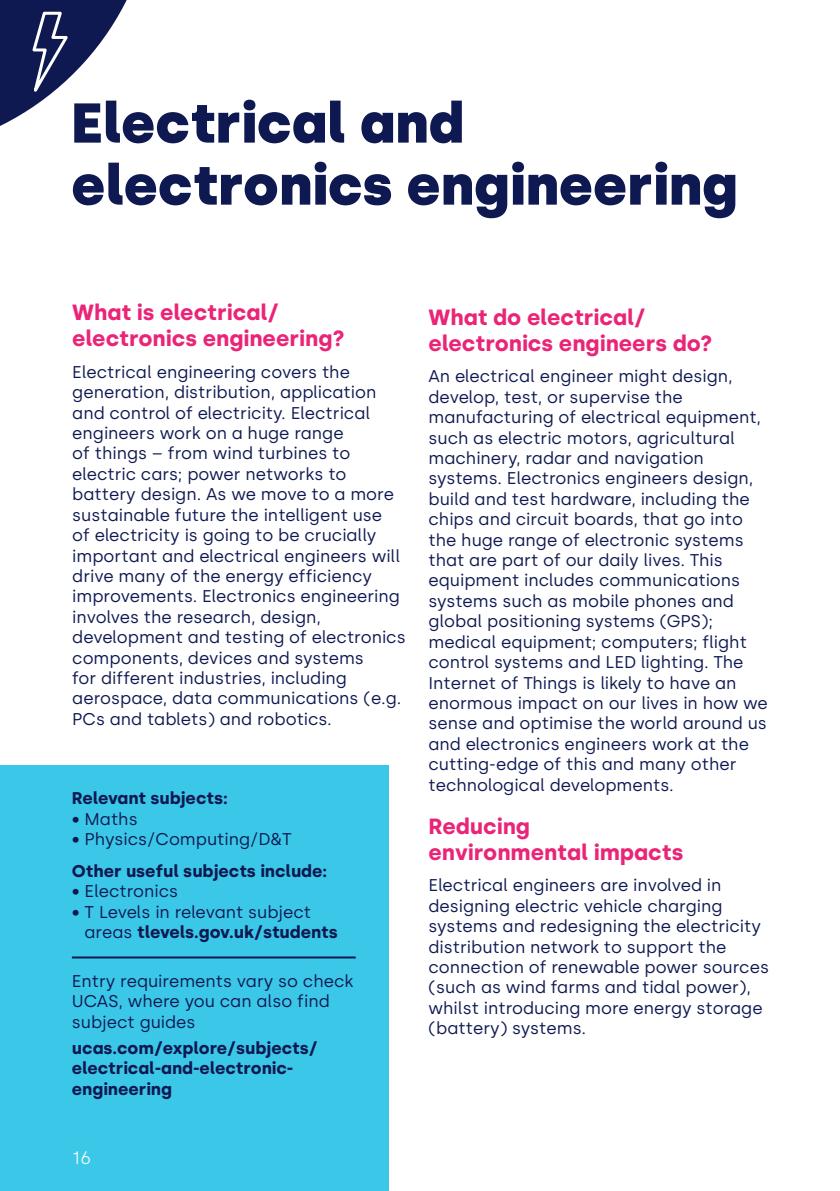
<style>
.page{position:relative;width:840px;height:1191px;background:#fff}
.page>*{position:absolute;margin:0;border:0;box-sizing:border-box;transform-origin:0 0}
.t1{font:900 56px/62px "Silka";color:#0f1951}
.t2{font:700 22px/26px "Silka";color:#ea2476}
.t3{font:300 18px "Silka";color:#fff}
.copy_9pt{font:17px/20.4px "Silka";color:#0f1951}
.copy_9pt-2{font:700 17px/20.4px "Silka";color:#0f1951}
.s1{font-weight:700}
</style>
<div class="page">
<div style="left:0;top:765px;width:388px;height:426px;background:#3bc8e8"></div>
<hr style="left:72px;top:956px;width:283px;height:2px;background:#0f1951">
<svg style="left:0;top:0;width:127px;height:126px"></svg>
<p class="t1" style="left:71px;top:92px;width:667px">Electrical and electronics engineering</p>
<p class="t2" style="left:72px;top:299px;width:274px">What is electrical/ electronics engineering?</p>
<p class="copy_9pt" style="left:72px;top:362px;width:335px">Electrical engineering covers the generation, distribution, application and control of electricity. Electrical engineers work on a huge range<br>of things – from wind turbines to electric cars; power networks to battery design. As we move to a more sustainable future the intelligent use<br>of electricity is going to be crucially important and electrical engineers will drive many of the energy efficiency improvements. Electronics engineering involves the research, design, development and testing of electronics components, devices and systems<br>for different industries, including aerospace, data communications (e.g.<br>PCs and tablets) and robotics.</p>
<p class="copy_9pt-2" style="left:72px;top:788px;width:157px">Relevant subjects:</p>
<p class="copy_9pt" style="left:72px;top:808px;width:67px">• Maths</p>
<p class="copy_9pt" style="left:72px;top:829px;width:221px">• Physics/Computing/D&amp;T</p>
<p class="copy_9pt-2" style="left:72px;top:860px;width:256px">Other useful subjects include:</p>
<p class="copy_9pt" style="left:72px;top:881px;width:108px">• Electronics</p>
<p class="copy_9pt" style="left:84px;top:901px;width:255px;text-indent:-13px">• T Levels in relevant subject areas <span class="s1">tlevels.gov.uk/students</span></p>
<p class="copy_9pt" style="left:72px;top:970px;width:283px">Entry requirements vary so check<br>UCAS, where you can also find subject guides</p>
<p class="copy_9pt-2" style="left:72px;top:1037px;width:247px">ucas.com/explore/subjects/ electrical-and-electronic&shy;engineering</p>
<p class="t3" style="left:72px;top:1147px;width:21px">16</p>
<p class="t2" style="left:428px;top:304px;width:285px">What do electrical/ electronics engineers do?</p>
<p class="copy_9pt" style="left:428px;top:366px;width:341px">An electrical engineer might design, develop, test, or supervise the manufacturing of electrical equipment, such as electric motors, agricultural machinery, radar and navigation systems. Electronics engineers design, build and test hardware, including the chips and circuit boards, that go into the huge range of electronic systems that are part of our daily lives. This equipment includes communications systems such as mobile phones and global positioning systems (GPS); medical equipment; computers; flight control systems and LED lighting. The Internet of Things is likely to have an enormous impact on our lives in how we sense and optimise the world around us and electronics engineers work at the cutting-edge of this and many other technological developments.</p>
<p class="t2" style="left:428px;top:813px;width:256px">Reducing environmental impacts</p>
<p class="copy_9pt" style="left:428px;top:875px;width:342px">Electrical engineers are involved in designing electric vehicle charging systems and redesigning the electricity distribution network to support the connection of renewable power sources (such as wind farms and tidal power), whilst introducing more energy storage (battery) systems.</p>
</div>
